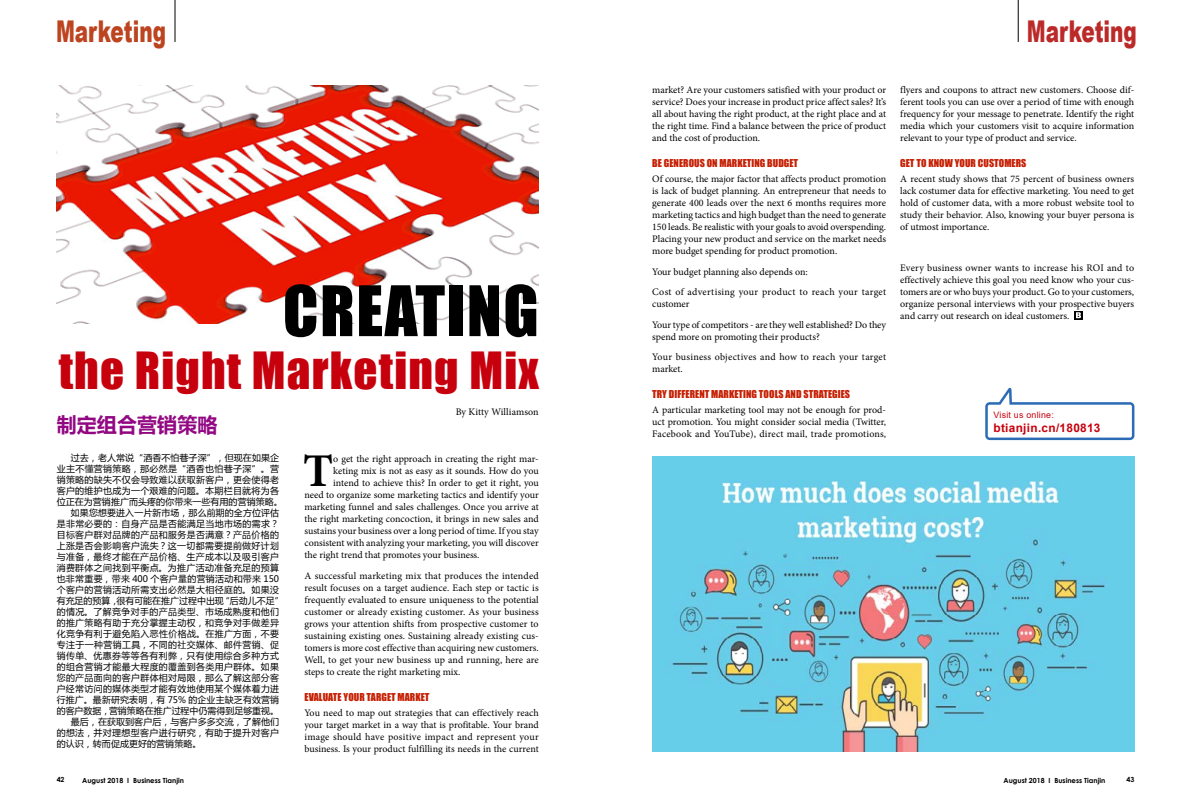
<style>
.page{position:relative;width:1191px;height:808px;background:#fff}
.page>*{position:absolute;margin:0;border:0;box-sizing:border-box;transform-origin:0 0}
.t1{font:64.3px "Impact";letter-spacing:.025em;color:#000}
.t2{font:47.1px "Impact";letter-spacing:.025em;color:#c7000d}
.t3{font:700 46.9px "Minion Pro";color:#000}
.t4{font:900 30px "Arial";color:#bd4420;scale:.67 1}
.t5{font:900 30px "Arial";color:#bc2929;scale:.67 1}
.t6{font:700 20px "Microsoft Ya Hei";letter-spacing:.005em;color:#920883}
.t7{font:700 11.8px "Arial";letter-spacing:.025em;color:#c7000d}
.t8{font:10px/12px "Minion Pro";color:#000;text-align:justify}
.t9{font:10px "Impact";letter-spacing:.005em;color:#c62004}
.t10{font:10px/20.5px "Minion Pro";letter-spacing:.02em;color:#000}
.t11{font:9px "Microsoft Ya Hei";letter-spacing:.04em;color:#000}
.t12{font:9px "Microsoft Ya Hei";letter-spacing:.005em;color:#000}
.t13{font:9px "Microsoft Ya Hei";letter-spacing:.02em;color:#000}
.t14{font:9px "Microsoft Ya Hei";letter-spacing:.015em;color:#000}
.t15{font:8.9px "Arial";letter-spacing:.025em;color:#c7000d}
.t16{font:700 7px "Century Gothic";color:#000}
</style>
<div class="page">
<img style="left:57px;top:85px;width:482px;height:238px">
<hr style="left:175px;top:0;width:1px;height:42px;background:#000">
<hr style="left:1017px;top:0;width:1px;height:42px;background:#000">
<div style="left:1074px;top:311px;width:8px;height:8px;background:#000"></div>
<svg style="left:1076px;top:312px;width:5px;height:6px"></svg>
<img style="left:652px;top:457px;width:482px;height:294px">
<svg style="left:985px;top:387px;width:149px;height:53px"></svg>
<h3 class="t4" style="left:56px;top:10px;width:166px">Marketing</h3>
<h1 class="t1" style="left:283px;top:261px;width:257px">CREATING</h1>
<h2 class="t2" style="left:59px;top:334px;width:482px">THE RIGHT MARKETING MIX</h2>
<h3 class="t6" style="left:57px;top:411px;width:162px">制定组合营销策略</h3>
<p class="t12" style="left:71px;top:452px;width:210px">过去，老人常说“酒香不怕巷子深”，但现在如果企</p>
<p class="t11" style="left:57px;top:463px;width:224px">业主不懂营销策略，那必然是“酒香也怕巷子深”。营</p>
<p class="t11" style="left:57px;top:474px;width:224px">销策略的缺失不仅会导致难以获取新客户，更会使得老</p>
<p class="t11" style="left:57px;top:485px;width:224px">客户的维护也成为一个艰难的问题。本期栏目就将为各</p>
<p class="t12" style="left:57px;top:496px;width:228px">位正在为营销推广而头疼的你带来一些有用的营销策略。</p>
<p class="t14" style="left:71px;top:507px;width:210px">如果您想要进入一片新市场，那么前期的全方位评估</p>
<p class="t11" style="left:57px;top:518px;width:224px">是非常必要的：自身产品是否能满足当地市场的需求？</p>
<p class="t11" style="left:57px;top:529px;width:224px">目标客户群对品牌的产品和服务是否满意？产品价格的</p>
<p class="t11" style="left:57px;top:540px;width:224px">上涨是否会影响客户流失？这一切都需要提前做好计划</p>
<p class="t11" style="left:57px;top:551px;width:224px">与准备，最终才能在产品价格、生产成本以及吸引客户</p>
<p class="t11" style="left:57px;top:562px;width:224px">消费群体之间找到平衡点。为推广活动准备充足的预算</p>
<p class="t11" style="left:57px;top:573px;width:224px">也非常重要，带来 400 个客户量的营销活动和带来 150</p>
<p class="t11" style="left:57px;top:584px;width:224px">个客户的营销活动所需支出必然是大相径庭的。如果没</p>
<p class="t12" style="left:57px;top:595px;width:228px">有充足的预算，很有可能在推广过程中出现“后劲儿不足”</p>
<p class="t11" style="left:57px;top:606px;width:224px">的情况。了解竞争对手的产品类型、市场成熟度和他们</p>
<p class="t11" style="left:57px;top:617px;width:224px">的推广策略有助于充分掌握主动权，和竞争对手做差异</p>
<p class="t11" style="left:57px;top:628px;width:224px">化竞争有利于避免陷入恶性价格战。在推广方面，不要</p>
<p class="t11" style="left:57px;top:639px;width:224px">专注于一种营销工具，不同的社交媒体、邮件营销、促</p>
<p class="t11" style="left:57px;top:650px;width:224px">销传单、优惠券等等各有利弊，只有使用综合多种方式</p>
<p class="t11" style="left:57px;top:661px;width:224px">的组合营销才能最大程度的覆盖到各类用户群体。如果</p>
<p class="t11" style="left:57px;top:672px;width:224px">您的产品面向的客户群体相对局限，那么了解这部分客</p>
<p class="t11" style="left:57px;top:683px;width:224px">户经常访问的媒体类型才能有效地使用某个媒体着力进</p>
<p class="t13" style="left:57px;top:694px;width:224px">行推广。最新研究表明，有 75% 的企业主缺乏有效营销</p>
<p class="t12" style="left:57px;top:705px;width:224px">的客户数据，营销策略在推广过程中仍需得到足够重视。</p>
<p class="t12" style="left:71px;top:716px;width:210px">最后，在获取到客户后，与客户多多交流，了解他们</p>
<p class="t11" style="left:57px;top:727px;width:224px">的想法，并对理想型客户进行研究，有助于提升对客户</p>
<p class="t12" style="left:57px;top:738px;width:146px">的认识，转而促成更好的营销策略。</p>
<p class="t8" style="left:456px;top:405px;width:85px">By Kitty Williamson</p>
<h3 class="t3" style="left:303px;top:438px;width:32px">T</h3>
<p class="t8" style="left:333px;top:453px;width:207px">o get the right approach in creating the right mar-</p>
<p class="t8" style="left:333px;top:465px;width:207px">keting mix is not as easy as it sounds. How do you</p>
<p class="t8" style="left:333px;top:477px;width:207px">intend to achieve this? In order to get it right, you</p>
<p class="t8" style="left:304px;top:489px;width:236px">need to organize some marketing tactics and identify your</p>
<p class="t8" style="left:304px;top:501px;width:236px">marketing funnel and sales challenges. Once you arrive at</p>
<p class="t8" style="left:304px;top:513px;width:236px">the right marketing concoction, it brings in new sales and</p>
<p class="t8" style="left:304px;top:525px;width:236px">sustains your business over a long period of time. If you stay</p>
<p class="t8" style="left:304px;top:537px;width:236px">consistent with analyzing your marketing, you will discover</p>
<p class="t8" style="left:304px;top:549px;width:177px">the right trend that promotes your business.</p>
<p class="t8" style="left:304px;top:570px;width:236px">A successful marketing mix that produces the intended result focuses on a target audience. Each step or tactic is frequently evaluated to ensure uniqueness to the potential customer or already existing customer. As your business grows your attention shifts from prospective customer to sustaining existing ones. Sustaining already existing cus&shy;tomers is more cost effective than acquiring new customers.<br>Well, to get your new business up and running, here are steps to create the right marketing mix.</p>
<p class="t9" style="left:304px;top:689px;width:125px">EVALUATE YOU R TARGET MARKET</p>
<p class="t8" style="left:304px;top:707px;width:236px">You need to map out strategies that can effectively reach your target market in a way that is profitable. Your brand image should have positive impact and represent your business. Is your product fulfilling its needs in the current</p>
<h3 class="t5" style="left:1027px;top:10px;width:166px">Marketing</h3>
<p class="t8" style="left:652px;top:84px;width:235px">market? Are your customers satisfied with your product or service? Does your increase in product price affect sales? It’s all about having the right product, at the right place and at the right time. Find a balance between the price of product and the cost of production.</p>
<p class="t9" style="left:652px;top:156px;width:43px">BE GENEROUS</p>
<p class="t9" style="left:706px;top:156px;width:91px">ON MARKETING BUDGET</p>
<p class="t8" style="left:652px;top:173px;width:235px">Of course, the major factor that affects product promotion is lack of budget planning. An entrepreneur that needs to generate 400 leads over the next 6 months requires more marketing tactics and high budget than the need to generate 150 leads. Be realistic with your goals to avoid overspending.<br>Placing your new product and service on the market needs more budget spending for product promotion.</p>
<p class="t10" style="left:652px;top:261px;width:235px">Your budget planning also depends on:<br>Cost of advertising your product to reach your target</p>
<p class="t8" style="left:652px;top:294px;width:235px;line-height:20.5px">customer<br>Your type of competitors - are they well established? Do they</p>
<p class="t8" style="left:652px;top:326px;width:235px;line-height:20.5px">spend more on promoting their products?<br>Your business objectives and how to reach your target</p>
<p class="t8" style="left:652px;top:363px;width:32px">market.</p>
<p class="t9" style="left:652px;top:387px;width:199px">TRY DIFFERENT MARKETI NG TOOLS AND STRATEGIES</p>
<p class="t8" style="left:652px;top:404px;width:235px">A particular marketing tool may not be enough for prod&shy;uct promotion. You might consider social media (Twitter, Facebook and YouTube), direct mail, trade promotions,</p>
<p class="t8" style="left:900px;top:84px;width:235px">flyers and coupons to attract new customers. Choose dif&shy;ferent tools you can use over a period of time with enough frequency for your message to penetrate. Identify the right media which your customers visit to acquire information relevant to your type of product and service.</p>
<p class="t9" style="left:900px;top:156px;width:90px">GET TO KNOW YOUR CUSTOM</p>
<p class="t9" style="left:1011px;top:156px;width:16px">ERS</p>
<p class="t8" style="left:900px;top:173px;width:235px">A recent study shows that 75 percent of business owners lack costumer data for effective marketing. You need to get hold of customer data, with a more robust website tool to study their behavior. Also, knowing your buyer persona is of utmost importance.</p>
<p class="t8" style="left:900px;top:262px;width:235px">Every business owner wants to increase his ROI and to effectively achieve this goal you need know who your cus&shy;tomers are or who buys your product. Go to your customers, organize personal interviews with your prospective buyers and carry out research on ideal customers.</p>
<p class="t15" style="left:993px;top:409px;width:62px">Visit us online:</p>
<p class="t7" style="left:993px;top:419px;width:108px">btianjin.cn/180813</p>
<p class="t16" style="left:57px;top:774px;width:9px">42</p>
<p class="t16" style="left:82px;top:775px;width:103px">August 2018 I Business Tianjin</p>
<p class="t16" style="left:1003px;top:775px;width:103px">August 2018 I Business Tianjin</p>
<p class="t16" style="left:1126px;top:774px;width:9px">43</p>
</div>
